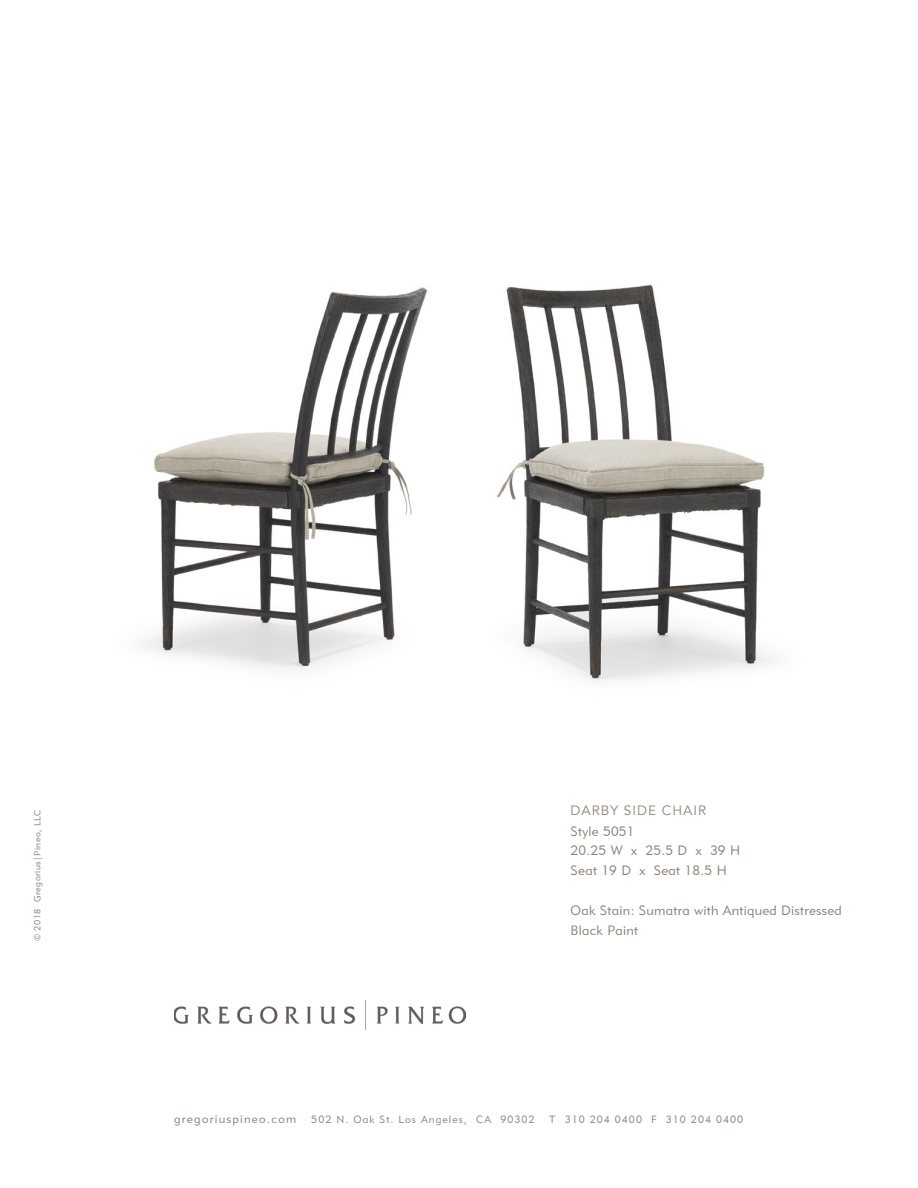
<style>
.page{position:relative;width:918px;height:1188px;background:#fff}
.page>*{position:absolute;margin:0;border:0;box-sizing:border-box;transform-origin:0 0}
.t1{font:13.5px/20.1px "Geometric 415 BT Lite A";letter-spacing:.02em;color:#8f8279}
.t2{font:12px "Geometric 415 BT Lite A";letter-spacing:.1em;color:#8f8279}
.t3{font:10.5px "Geometric 415 BT Lite A";letter-spacing:.1em;color:#8f8279}
.t4{font:9px "Geometric 415 BT Lite A";letter-spacing:.05em;color:#8f8279}
.s1{font-family:"Avenir"}
</style>
<div class="page">
<img style="left:174px;top:1001px;width:291px;height:28px">
<img style="left:142px;top:284px;width:631px;height:397px">
<p class="t4" style="left:32px;top:941px;width:133px;rotate:-90deg">© 2018 Gregorius|Pineo, LLC</p>
<p class="t1" style="left:571px;top:800px;width:171px"><span class="s1">DARBY SIDE CHAIR<br></span>Style 5051<br>20.25 W x 25.5 D x 39 H<br>Seat 19 D x Seat 18.5 H</p>
<p class="t1" style="left:571px;top:900px;width:273px">Oak Stain: Sumatra with Antiqued Distressed<br>Black Paint</p>
<p class="t2" style="left:174px;top:1112px;width:124px">gregoriuspineo.com</p>
<p class="t3" style="left:311px;top:1113px;width:433px">502 N. Oak St. Los Angeles, CA 90302 T 310 204 0400 F 310 204 0400</p>
</div>
